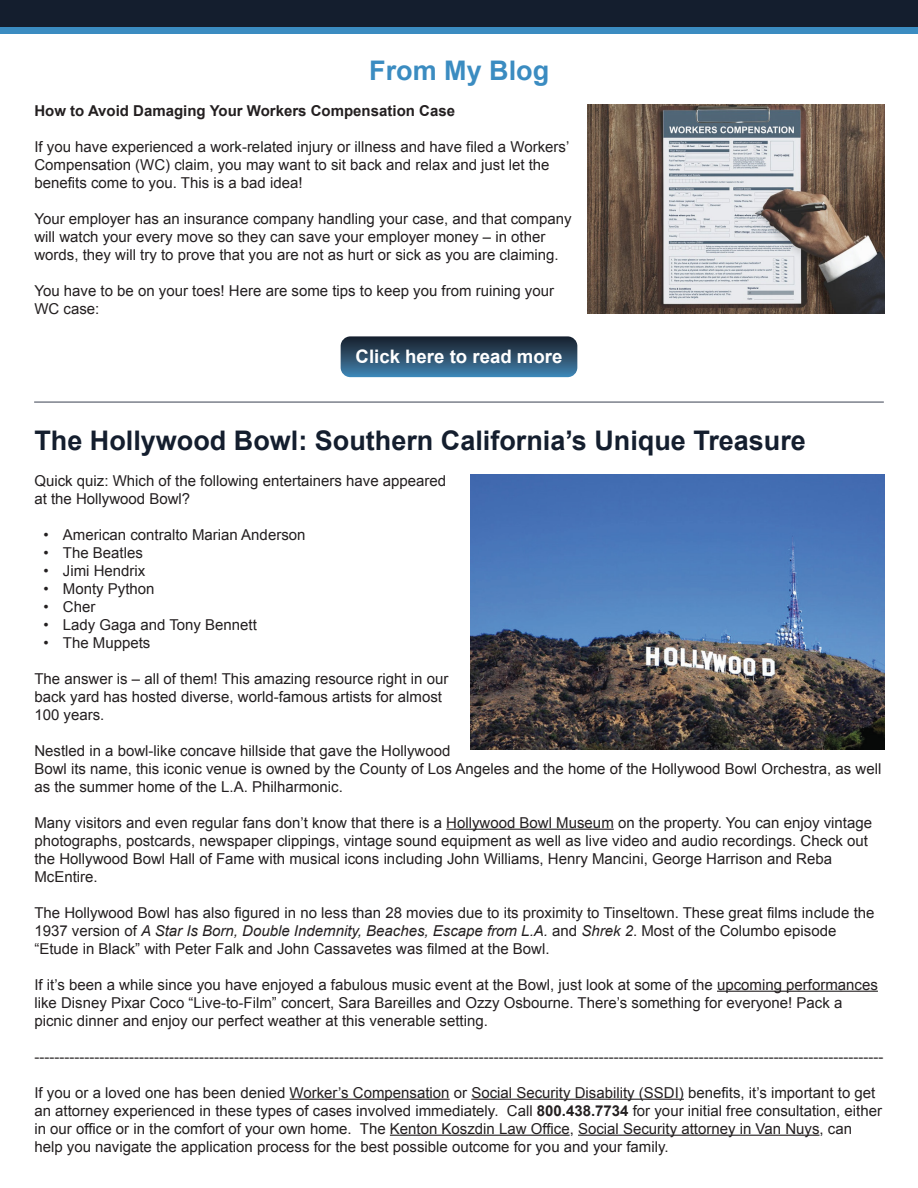
<style>
.page{position:relative;width:918px;height:1188px;background:#fff}
.page>*{position:absolute;margin:0;border:0;box-sizing:border-box;transform-origin:0 0}
.t1{font:700 27px "Arial";color:#141e2e}
.t2{font:700 27px "Arial";color:#3b8cc1}
.t3{font:700 18.6px "Arial";color:#fff}
.t4{font:15px/18px "Arial";color:#231f20}
.t5{font:700 15px "Arial";color:#231f20}
.s1{font-style:italic}
.s2{font-weight:700}
</style>
<div class="page">
<div style="left:0;top:0;width:918px;height:27px;background:#141e2e"></div>
<div style="left:0;top:27px;width:918px;height:7px;background:#3b8cc1"></div>
<hr style="left:446px;top:829px;width:168px;height:1px;background:#231f20">
<hr style="left:717px;top:991px;width:161px;height:1px;background:#231f20">
<hr style="left:290px;top:1099px;width:160px;height:1px;background:#231f20">
<hr style="left:471px;top:1099px;width:213px;height:1px;background:#231f20">
<hr style="left:390px;top:1135px;width:180px;height:1px;background:#231f20">
<hr style="left:578px;top:1135px;width:242px;height:1px;background:#231f20">
<hr style="left:34px;top:402px;width:850px;height:1px;background:#505564">
<svg style="left:341px;top:336px;width:236px;height:41px;background:#305470"></svg>
<img style="left:588px;top:105px;width:296px;height:208px">
<img style="left:471px;top:475px;width:413px;height:275px">
<h1 class="t2" style="left:369px;top:52px;width:182px">From My Blog</h1>
<p class="t5" style="left:34px;top:101px;width:422px">How to Avoid Damaging Your Workers Compensation Case</p>
<p class="t4" style="left:34px;top:138px;width:536px">If you have experienced a work-related injury or illness and have filed a Workers’<br>Compensation (WC) claim, you may want to sit back and relax and just let the benefits come to you. This is a bad idea!</p>
<p class="t4" style="left:34px;top:210px;width:539px">Your employer has an insurance company handling your case, and that company will watch your every move so they can save your employer money – in other words, they will try to prove that you are not as hurt or sick as you are claiming.</p>
<p class="t4" style="left:34px;top:282px;width:521px">You have to be on your toes! Here are some tips to keep you from ruining your<br>WC case:</p>
<p class="t3" style="left:356px;top:344px;width:208px">Click here to read more</p>
<h1 class="t1" style="left:34px;top:422px;width:773px">The Hollywood Bowl: Southern California’s Unique Treasure</h1>
<p class="t4" style="left:34px;top:472px;width:413px">Quick quiz: Which of the following entertainers have appeared at the Hollywood Bowl?</p>
<p class="t4" style="left:43px;top:526px;width:264px">• American contralto Marian Anderson</p>
<p class="t4" style="left:43px;top:544px;width:101px">• The Beatles</p>
<p class="t4" style="left:43px;top:562px;width:103px">• Jimi Hendrix</p>
<p class="t4" style="left:43px;top:580px;width:113px">• Monty Python</p>
<p class="t4" style="left:43px;top:598px;width:54px">• Cher</p>
<p class="t4" style="left:43px;top:616px;width:215px">• Lady Gaga and Tony Bennett</p>
<p class="t4" style="left:43px;top:634px;width:109px">• The Muppets</p>
<p class="t4" style="left:34px;top:670px;width:416px">The answer is – all of them! This amazing resource right in our back yard has hosted diverse, world-famous artists for almost<br>100 years.</p>
<p class="t4" style="left:34px;top:742px;width:849px">Nestled in a bowl-like concave hillside that gave the Hollywood<br>Bowl its name, this iconic venue is owned by the County of Los Angeles and the home of the Hollywood Bowl Orchestra, as well as the summer home of the L.A. Philharmonic.</p>
<p class="t4" style="left:34px;top:814px;width:839px">Many visitors and even regular fans don’t know that there is a Hollywood Bowl Museum on the property. You can enjoy vintage photographs, postcards, newspaper clippings, vintage sound equipment as well as live video and audio recordings. Check out the Hollywood Bowl Hall of Fame with musical icons including John Williams, Henry Mancini, George Harrison and Reba McEntire.</p>
<p class="t4" style="left:34px;top:904px;width:842px">The Hollywood Bowl has also figured in no less than 28 movies due to its proximity to Tinseltown. These great films include the<br>1937 version of <span class="s1">A Star Is Born, Double Indemnity, Beaches, Escape from L.A.</span> and <span class="s1">Shrek 2</span>. Most of the Columbo episode “Etude in Black” with Peter Falk and John Cassavetes was filmed at the Bowl.</p>
<p class="t4" style="left:34px;top:976px;width:845px">If it’s been a while since you have enjoyed a fabulous music event at the Bowl, just look at some of the upcoming performances like Disney Pixar Coco “Live-to-Film” concert, Sara Bareilles and Ozzy Osbourne. There’s something for everyone! Pack a picnic dinner and enjoy our perfect weather at this venerable setting.</p>
<p class="t4" style="left:34px;top:1048px;width:851px">--------------------------------------------------------------------------------------------------------------------------------------------------------------------------</p>
<p class="t4" style="left:34px;top:1084px;width:849px">If you or a loved one has been denied Worker’s Compensation or Social Security Disability (SSDI) benefits, it’s important to get an attorney experienced in these types of cases involved immediately. Call <span class="s2">800.438.7734</span> for your initial free consultation, either in our office or in the comfort of your own home. The Kenton Koszdin Law Office, Social Security attorney in Van Nuys, can help you navigate the application process for the best possible outcome for you and your family.</p>
</div>
